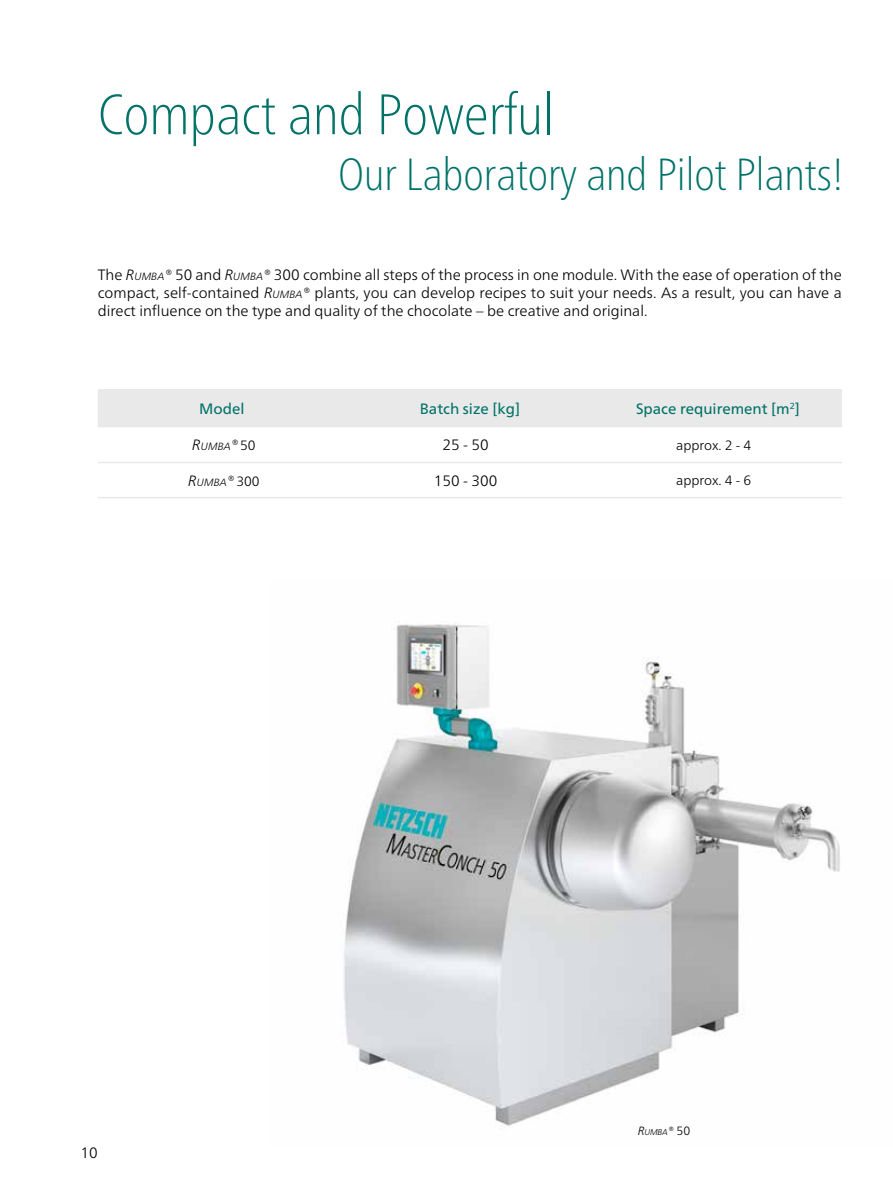
<style>
.page{position:relative;width:893px;height:1191px;background:#fff}
.page>*{position:absolute;margin:0;border:0;box-sizing:border-box;transform-origin:0 0}
.t1{font:100 condensed 57px "Frutiger Neue LTW1 G";color:#007268}
.t2{font:100 condensed 45px "Frutiger Neue LTW1 G";color:#007268}
.t3{font:300 15px/18px "Frutiger Neue LTW1 G";color:#000;text-align:justify}
.t4{font:15px "Frutiger Neue LTW1 G";color:#007268}
.t5{font:300 13.5px "Frutiger Neue LTW1 G";color:#000}
.t6{font:italic 300 10.5px "Frutiger Neue LTW1 G";color:#000}
.t7{font:italic 300 8.4px "Frutiger LT Pro";color:#000}
.s1{font-style:italic}
.s2{font-style:italic;font-size:10.5px}
.s3{font-size:15px}
.s4{font-style:normal;font-size:13.5px}
.s5{font-size:12px}
.s6{font-family:"Frutiger Neue LTW1 G";font-size:12px}
.s7{font-family:"Frutiger Neue LTW1 G";font-style:normal;font-size:12px}
</style>
<div class="page">
<img style="left:343px;top:623px;width:497px;height:503px">
<div style="left:98px;top:389px;width:744px;height:38px;background:#e9e9e9"></div>
<hr style="left:98px;top:462px;width:248px;height:1px;background:#e9e9e9">
<hr style="left:346px;top:462px;width:248px;height:1px;background:#e9e9e9">
<hr style="left:594px;top:462px;width:248px;height:1px;background:#e9e9e9">
<hr style="left:98px;top:497px;width:248px;height:1px;background:#e9e9e9">
<hr style="left:346px;top:497px;width:248px;height:1px;background:#e9e9e9">
<hr style="left:594px;top:497px;width:248px;height:1px;background:#e9e9e9">
<h1 class="t1" style="left:98px;top:73px;width:458px">Compact and Powerful</h1>
<h2 class="t2" style="left:338px;top:141px;width:507px">Our Laboratory and Pilot Plants!</h2>
<p class="t3" style="left:98px;top:265px;width:746px">The <span class="s1">R</span><span class="s2">UMBA</span><span class="s1">®</span> 50 and <span class="s1">R</span><span class="s2">UMBA</span><span class="s1">®</span> 300 combine all steps of the process in one module. With the ease of operation of the compact, self-contained <span class="s1">R</span><span class="s2">UMBA</span><span class="s1">®</span> plants, you can develop recipes to suit your needs. As a result, you can have a direct influence on the type and quality of the chocolate – be creative and original.</p>
<p class="t4" style="left:199px;top:400px;width:47px">Model</p>
<p class="t4" style="left:420px;top:400px;width:102px">Batch size [kg]</p>
<p class="t4" style="left:636px;top:400px;width:165px">Space requirement [m<sup>2</sup>]</p>
<p class="t6" style="left:192px;top:440px;width:65px"><span class="s3">R</span>UMBA<span class="s3">®</span> <span class="s4">50</span></p>
<p class="t3" style="left:442px;top:436px;width:48px">25 - 50</p>
<p class="t5" style="left:676px;top:437px;width:76px">approx. 2 - 4</p>
<p class="t6" style="left:188px;top:476px;width:73px"><span class="s3">R</span>UMBA<span class="s3">®</span> <span class="s4">300</span></p>
<p class="t3" style="left:434px;top:471px;width:65px">150 - 300</p>
<p class="t5" style="left:676px;top:472px;width:76px">approx. 4 - 6</p>
<p class="t3" style="left:81px;top:1144px;width:19px">10</p>
<p class="t7" style="left:638px;top:1127px;width:54px"><span class="s5">R</span>UMBA<span class="s6">®</span> <span class="s7">50</span></p>
</div>
